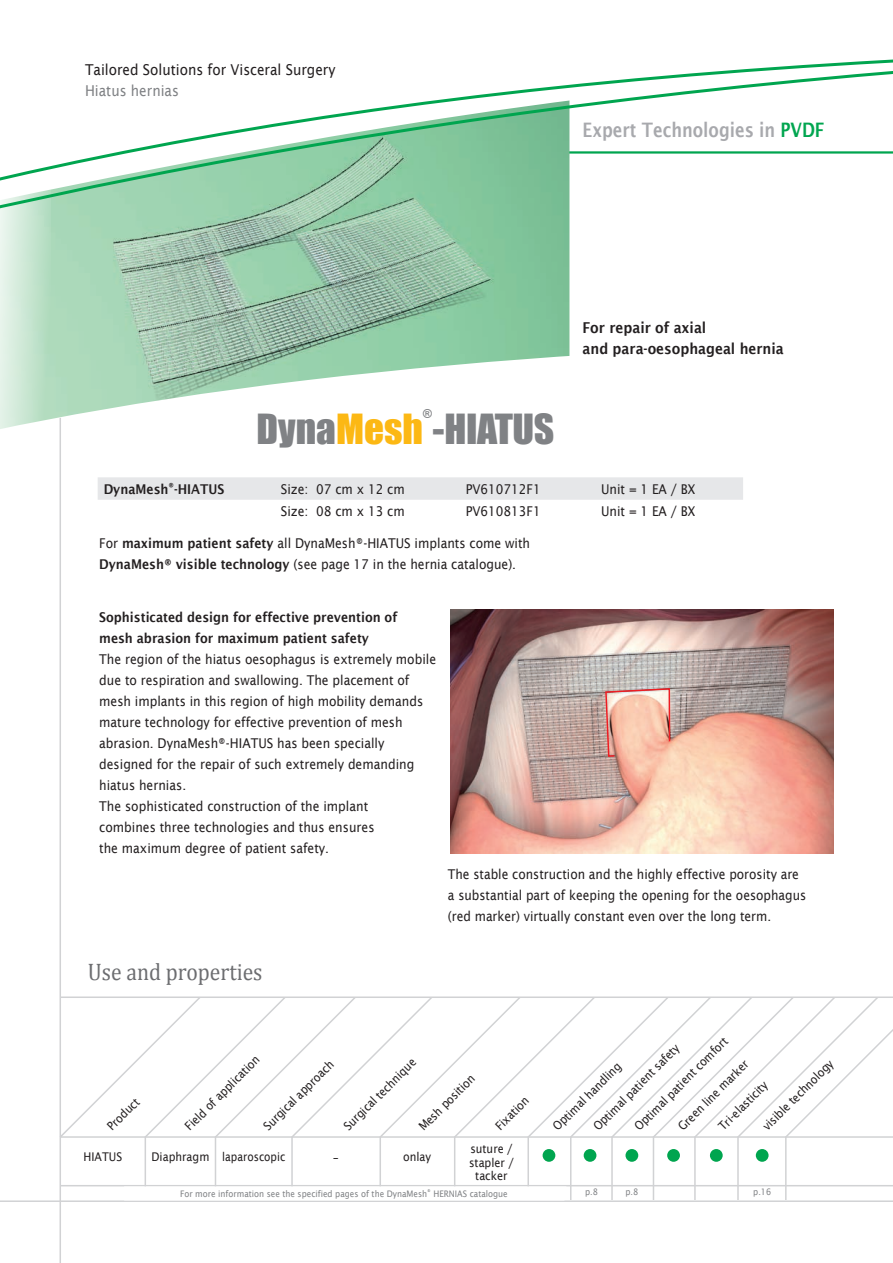
<style>
.page{position:relative;width:893px;height:1263px;background:#fff}
.page>*{position:absolute;margin:0;border:0;box-sizing:border-box;transform-origin:0 0}
.t1{font:38.1px "Impact";color:#808285}
.t2{font:24px "Cambria";color:#6c6d70;scale:.9 1}
.t3{font:600 19.95px "Lucida Sans";color:#a8a9ad;scale:.82 1}
.t4{font:600 15px/21px "Lucida Sans";color:#231f20;scale:.9 1}
.t5{font:15px "Lucida Sans";color:#231f20;scale:.9 1}
.t6{font:15px "Lucida Sans";color:#808285;scale:.9 1}
.t7{font:13.5px/21px "Lucida Sans";color:#231f20;scale:.9 1}
.t8{font:13.5px/21px "Lucida Sans";color:#231f20;scale:.89 1}
.t9{font:600 13.5px/21px "Lucida Sans";color:#231f20;scale:.9 1}
.t10{font:12px/13.5px "Lucida Sans";color:#231f20;text-align:center;scale:.9 1}
.t11{font:12px "Impact";color:#808285}
.t12{font:9px "Lucida Sans";color:#808285;scale:.9 1}
.s1{color:#00a54f}
.s2{color:#fcb814}
.s3{font-weight:600}
</style>
<div class="page">
<hr style="left:145px;top:1137px;width:1px;height:126px;background:#d1d2d4">
<hr style="left:215px;top:1137px;width:1px;height:126px;background:#d1d2d4">
<hr style="left:379px;top:1137px;width:2px;height:126px;background:#d1d2d4">
<hr style="left:291px;top:1137px;width:2px;height:126px;background:#d1d2d4">
<hr style="left:454px;top:1137px;width:1px;height:126px;background:#d1d2d4">
<hr style="left:527px;top:1137px;width:2px;height:126px;background:#d1d2d4">
<hr style="left:570px;top:1137px;width:1px;height:126px;background:#d1d2d4">
<hr style="left:611px;top:1137px;width:2px;height:126px;background:#d1d2d4">
<hr style="left:653px;top:1137px;width:1px;height:126px;background:#d1d2d4">
<hr style="left:694px;top:1137px;width:2px;height:126px;background:#d1d2d4">
<hr style="left:737px;top:1137px;width:2px;height:126px;background:#d1d2d4">
<hr style="left:785px;top:1137px;width:2px;height:126px;background:#d1d2d4">
<svg style="left:59px;top:958px;width:834px;height:181px"></svg>
<div style="left:68px;top:914px;width:825px;height:83px;background:#fff"></div>
<img style="left:51px;top:220px;width:518px;height:114px">
<svg style="left:51px;top:334px;width:519px;height:253px"></svg>
<img style="left:451px;top:609px;width:382px;height:244px">
<svg style="left:604px;top:687px;width:67px;height:71px;background:#eeb9a6"></svg>
<svg style="left:0;top:220px;width:51px;height:209px;background:#cde7d5"></svg>
<div style="left:543px;top:1149px;width:12px;height:13px;background:#00a54f;border-radius:50%"></div>
<div style="left:584px;top:1149px;width:12px;height:13px;background:#00a54f;border-radius:50%"></div>
<div style="left:625px;top:1149px;width:13px;height:13px;background:#00a54f;border-radius:50%"></div>
<div style="left:667px;top:1149px;width:13px;height:13px;background:#00a54f;border-radius:50%"></div>
<div style="left:710px;top:1149px;width:13px;height:13px;background:#00a54f;border-radius:50%"></div>
<div style="left:756px;top:1149px;width:13px;height:13px;background:#00a54f;border-radius:50%"></div>
<svg style="left:0;top:59px;width:893px;height:161px"></svg>
<hr style="left:60px;top:1136px;width:833px;height:2px;background:#d1d2d4">
<hr style="left:60px;top:996px;width:833px;height:2px;background:#d1d2d4">
<hr style="left:60px;top:418px;width:1px;height:845px;background:#d1d2d4">
<hr style="left:0;top:1200px;width:893px;height:2px;background:#d1d2d4">
<hr style="left:60px;top:1185px;width:833px;height:1px;background:#d1d2d4">
<svg style="left:124px;top:1186px;width:405px;height:14px"></svg>
<div style="left:98px;top:477px;width:645px;height:23px;background:#e6e7e9"></div>
<p class="t5" style="left:85px;top:61px;width:280px">Tailored Solutions for Visceral Surgery</p>
<p class="t6" style="left:85px;top:82px;width:106px">Hiatus hernias</p>
<h3 class="t3" style="left:583px;top:118px;width:296px">Expert Technologies in <span class="s1">PVDF</span></h3>
<p class="t11" style="left:423px;top:404px;width:11px">®</p>
<h1 class="t1" style="left:257px;top:399px;width:299px">Dyna<span class="s2">Mesh</span> -HIATUS</h1>
<p class="t4" style="left:583px;top:317px;width:225px">For repair of axial<br>and para-oesophageal hernia</p>
<p class="t9" style="left:104px;top:478px;width:136px">DynaMesh<sup>®</sup>-HIATUS</p>
<p class="t7" style="left:281px;top:478px;width:139px">Size: 07 cm x 12 cm</p>
<p class="t7" style="left:466px;top:478px;width:85px">PV610712F1</p>
<p class="t7" style="left:601px;top:478px;width:106px">Unit = 1 EA / BX</p>
<p class="t7" style="left:281px;top:501px;width:139px">Size: 08 cm x 13 cm</p>
<p class="t7" style="left:466px;top:501px;width:85px">PV610813F1</p>
<p class="t7" style="left:601px;top:501px;width:106px">Unit = 1 EA / BX</p>
<p class="t7" style="left:99px;top:533px;width:480px">For <span class="s3">maximum patient safety</span> all DynaMesh®-HIATUS implants come with<br><span class="s3">DynaMesh® visible technology</span> (see page 17 in the hernia catalogue).</p>
<p class="t9" style="left:99px;top:607px;width:333px">Sophisticated design for effective prevention of mesh abrasion for maximum patient safety</p>
<p class="t7" style="left:99px;top:649px;width:376px">The region of the hiatus oesophagus is extremely mobile due to respiration and swallowing. The placement of mesh implants in this region of high mobility demands mature technology for effective prevention of mesh abrasion. DynaMesh®-HIATUS has been specially designed for the repair of such extremely demanding hiatus hernias.<br>The sophisticated construction of the implant<br>combines three technologies and thus ensures<br>the maximum degree of patient safety.</p>
<p class="t8" style="left:448px;top:863px;width:404px">The stable construction and the highly effective porosity are a substantial part of keeping the opening for the oesophagus (red marker) virtually constant even over the long term.</p>
<h2 class="t2" style="left:88px;top:957px;width:196px">Use and properties</h2>
<p class="t10" style="left:104px;top:1123px;width:46px;rotate:-45deg">Product</p>
<p class="t10" style="left:182px;top:1123px;width:113px;rotate:-45deg">Field of application</p>
<p class="t10" style="left:261px;top:1123px;width:106px;rotate:-45deg">Surgical approach</p>
<p class="t10" style="left:341px;top:1123px;width:109px;rotate:-45deg">Surgical technique</p>
<p class="t10" style="left:416px;top:1123px;width:83px;rotate:-45deg">Mesh position</p>
<p class="t10" style="left:492px;top:1123px;width:48px;rotate:-45deg">Fixation</p>
<p class="t10" style="left:632px;top:1123px;width:142px;rotate:-45deg">Optimal patient comfort</p>
<p class="t10" style="left:590px;top:1123px;width:131px;rotate:-45deg">Optimal patient safety</p>
<p class="t10" style="left:760px;top:1123px;width:106px;rotate:-45deg">visible technology</p>
<p class="t10" style="left:675px;top:1123px;width:106px;rotate:-45deg">Green line marker</p>
<p class="t10" style="left:550px;top:1123px;width:102px;rotate:-45deg">Optimal handling</p>
<p class="t10" style="left:716px;top:1123px;width:73px;rotate:-45deg">Tri-elasticity</p>
<p class="t10" style="left:84px;top:1150px;width:44px">HIATUS</p>
<p class="t10" style="left:152px;top:1150px;width:150px">Diaphragm laparoscopic</p>
<p class="t10" style="left:333px;top:1147px;width:8px">_</p>
<p class="t10" style="left:403px;top:1150px;width:33px">onlay</p>
<p class="t10" style="left:469px;top:1142px;width:51px">suture / stapler / tacker</p>
<p class="t12" style="left:180px;top:1188px;width:366px">For more information see the specified pages of the DynaMesh<sup>®</sup> HERNIAS catalogue</p>
<p class="t12" style="left:585px;top:1187px;width:16px">p.8</p>
<p class="t12" style="left:625px;top:1187px;width:16px">p.8</p>
<p class="t12" style="left:753px;top:1187px;width:21px">p.16</p>
</div>
